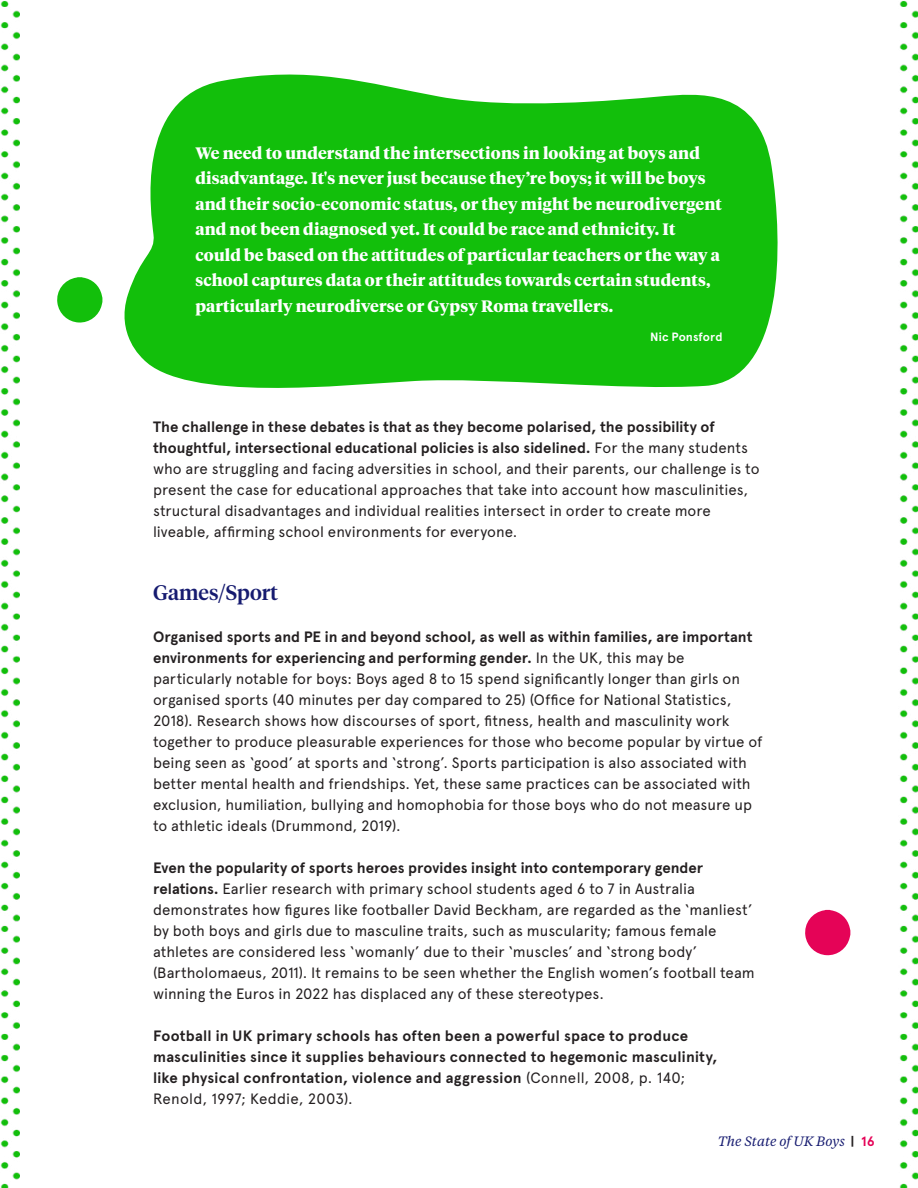
<style>
.page{position:relative;width:918px;height:1188px;background:#fff}
.page>*{position:absolute;margin:0;border:0;box-sizing:border-box;transform-origin:0 0}
.t1{font:500 21px "Tiempos Headline";color:#161b70}
.t2{font:700 16.5px/25.5px "Tiempos Headline";letter-spacing:.01em;color:#fff}
.t3{font:15px/21px "Apercu";color:#231f20}
.t4{font:700 15px/21px "Apercu";letter-spacing:.015em;color:#231f20}
.t5{font:italic 13.5px "Tiempos Text";color:#161b70}
.t6{font:700 12px "Apercu";letter-spacing:.01em;color:#fff}
.s1{font-weight:700}
.s2{font-weight:400}
.s3{font-family:"Apercu";font-weight:700;font-style:normal;color:#231f20}
.s4{font-family:"Apercu";font-weight:700;font-style:normal;color:#e50357}
</style>
<div class="page">
<img style="left:899px;top:1px;width:19px;height:1187px">
<img style="left:0;top:1px;width:19px;height:1187px">
<svg style="left:57px;top:277px;width:45px;height:46px"></svg>
<svg style="left:805px;top:910px;width:45px;height:46px"></svg>
<svg style="left:124px;top:74px;width:654px;height:314px;fill:#12bf0b"></svg>
<p class="t2" style="left:195px;top:140px;width:528px">We need to understand the intersections in looking at boys and disadvantage. It's never just because they’re boys; it will be boys and their socio-economic status, or they might be neurodivergent and not been diagnosed yet. It could be race and ethnicity. It could be based on the attitudes of particular teachers or the way a school captures data or their attitudes towards certain students, particularly neurodiverse or Gypsy Roma travellers.</p>
<p class="t6" style="left:650px;top:330px;width:74px">Nic Ponsford</p>
<p class="t3" style="left:153px;top:416px;width:608px"><span class="s1">The challenge in these debates is that as they become polarised, the possibility of thoughtful, intersectional educational policies is also sidelined.</span> For the many students who are struggling and facing adversities in school, and their parents, our challenge is to present the case for educational approaches that take into account how masculinities, structural disadvantages and individual realities intersect in order to create more liveable, affirming school environments for everyone.</p>
<h1 class="t1" style="left:153px;top:578px;width:127px">Games/Sport</h1>
<p class="t3" style="left:153px;top:626px;width:611px"><span class="s1">Organised sports and PE in and beyond school, as well as within families, are important environments for experiencing and performing gender.</span> In the UK, this may be particularly notable for boys: Boys aged 8 to 15 spend significantly longer than girls on organised sports (40 minutes per day compared to 25) (Office for National Statistics, 2018). Research shows how discourses of sport, fitness, health and masculinity work together to produce pleasurable experiences for those who become popular by virtue of being seen as ‘good’ at sports and ‘strong’. Sports participation is also associated with better mental health and friendships. Yet, these same practices can be associated with exclusion, humiliation, bullying and homophobia for those boys who do not measure up to athletic ideals (Drummond, 2019).</p>
<p class="t3" style="left:153px;top:857px;width:603px"><span class="s1">Even the popularity of sports heroes provides insight into contemporary gender relations.</span> Earlier research with primary school students aged 6 to 7 in Australia demonstrates how figures like footballer David Beckham, are regarded as the ‘manliest’ by both boys and girls due to masculine traits, such as muscularity; famous female athletes are considered less ‘womanly’ due to their ‘muscles’ and ‘strong body’ (Bartholomaeus, 2011). It remains to be seen whether the English women’s football team winning the Euros in 2022 has displaced any of these stereotypes.</p>
<p class="t4" style="left:153px;top:1025px;width:566px">Football in UK primary schools has often been a powerful space to produce masculinities since it supplies behaviours connected to hegemonic masculinity, like physical confrontation, violence and aggression <span class="s2">(Connell, 2008, p. 140; Renold, 1997; Keddie, 2003).</span></p>
<p class="t5" style="left:718px;top:1132px;width:158px">The State of UK Boys <span class="s3">|</span> <span class="s4">16</span></p>
</div>
